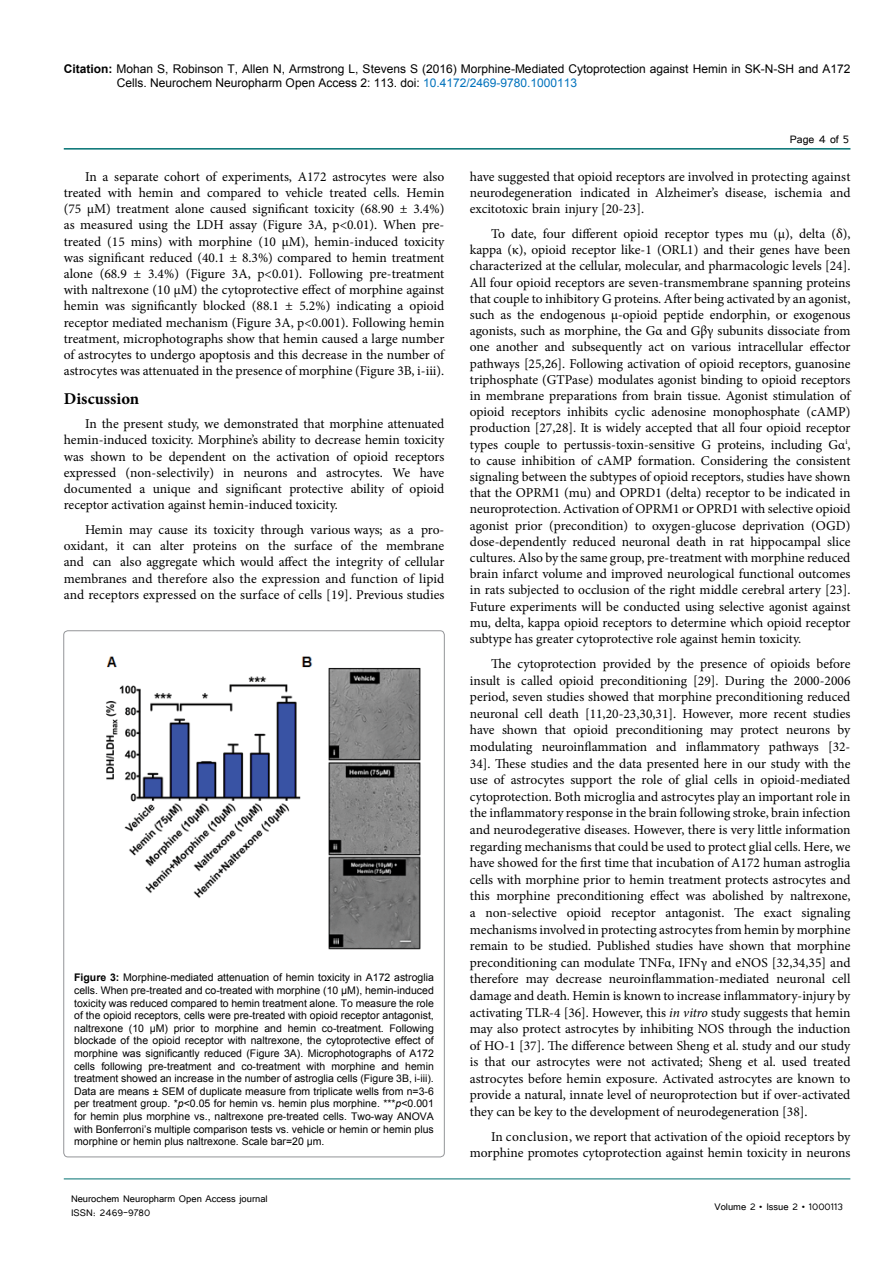
<style>
.page{position:relative;width:893px;height:1263px;background:#fff}
.page>*{position:absolute;margin:0;border:0;box-sizing:border-box;transform-origin:0 0}
.sd{font:700 16.5px "Minion Pro";color:#000}
.t1{font:13.5px/16.2px "Minion Pro";color:#000;text-align:justify}
.t2{font:13.5px "Tunga";color:#000}
.t3{font:12px/14.4px "Arial";color:#000}
.t4{font:12px/14.4px "Tunga";color:#000}
.t5{font:10.5px/12.6px "Arial";color:#000;text-align:justify}
.s1{font-weight:700}
.s2{color:#0072bc}
.s3{font-style:italic}
</style>
<div class="page">
<hr style="left:64px;top:148px;width:786px;height:2px;background:#007071">
<hr style="left:64px;top:1179px;width:786px;height:1px;background:#007071">
<img style="left:106px;top:656px;width:315px;height:294px">
<div style="left:78px;top:934px;width:104px;height:14px;background:#fff"></div>
<p class="t3" style="left:117px;top:61px;width:735px;text-indent:-53px"><span class="s1">Citation:</span> Mohan S, Robinson T, Allen N, Armstrong L, Stevens S (2016) Morphine-Mediated Cytoprotection against Hemin in SK-N-SH and A172<br>Cells. Neurochem Neuropharm Open Access 2: 113. doi: <span class="s2">10.4172/2469-9780.1000113</span></p>
<p class="t1" style="left:64px;top:168px;width:382px;text-indent:21px">In a separate cohort of experiments, A172 astrocytes were also treated with hemin and compared to vehicle treated cells. Hemin (75 µM) treatment alone caused significant toxicity (68.90 ± 3.4%) as measured using the LDH assay (Figure 3A, p&lt;0.01). When pre&shy;treated (15 mins) with morphine (10 µM), hemin-induced toxicity was significant reduced (40.1 ± 8.3%) compared to hemin treatment alone (68.9 ± 3.4%) (Figure 3A, p&lt;0.01). Following pre-treatment with naltrexone (10 µM) the cytoprotective effect of morphine against hemin was significantly blocked (88.1 ± 5.2%) indicating a opioid receptor mediated mechanism (Figure 3A, p&lt;0.001). Following hemin treatment, microphotographs show that hemin caused a large number of astrocytes to undergo apoptosis and this decrease in the number of astrocytes was attenuated in the presence of morphine (Figure 3B, i-iii).</p>
<p class="sd" style="left:64px;top:387px;width:77px">Discussion</p>
<p class="t1" style="left:64px;top:416px;width:382px;text-indent:21px">In the present study, we demonstrated that morphine attenuated hemin-induced toxicity. Morphine’s ability to decrease hemin toxicity was shown to be dependent on the activation of opioid receptors expressed (non-selectivily) in neurons and astrocytes. We have documented a unique and significant protective ability of opioid receptor activation against hemin-induced toxicity.</p>
<p class="t1" style="left:64px;top:522px;width:382px;text-indent:21px">Hemin may cause its toxicity through various ways; as a pro&shy;oxidant, it can alter proteins on the surface of the membrane and can also aggregate which would affect the integrity of cellular membranes and therefore also the expression and function of lipid and receptors expressed on the surface of cells [19]. Previous studies</p>
<p class="t5" style="left:74px;top:971px;width:361px"><span class="s1">Figure 3:</span> Morphine-mediated attenuation of hemin toxicity in A172 astroglia cells. When pre-treated and co-treated with morphine (10 µM), hemin-induced toxicity was reduced compared to hemin treatment alone. To measure the role of the opioid receptors, cells were pre-treated with opioid receptor antagonist, naltrexone (10 µM) prior to morphine and hemin co-treatment. Following blockade of the opioid receptor with naltrexone, the cytoprotective effect of morphine was significantly reduced (Figure 3A). Microphotographs of A172 cells following pre-treatment and co-treatment with morphine and hemin treatment showed an increase in the number of astroglia cells (Figure 3B, i-iii).<br>Data are means ± SEM of duplicate measure from triplicate wells from n=3-6 per treatment group. *<span class="s3">p</span>&lt;0.05 for hemin vs. hemin plus morphine. ***<span class="s3">p</span>&lt;0.001 for hemin plus morphine vs., naltrexone pre-treated cells. Two-way ANOVA with Bonferroni’s multiple comparison tests vs. vehicle or hemin or hemin plus morphine or hemin plus naltrexone. Scale bar=20 µm.</p>
<p class="t4" style="left:71px;top:1190px;width:198px">Neurochem Neuropharm Open Access journal<br>ISSN: 2469-9780</p>
<p class="t2" style="left:790px;top:131px;width:61px">Page 4 of 5</p>
<p class="t1" style="left:470px;top:168px;width:382px">have suggested that opioid receptors are involved in protecting against neurodegeneration indicated in Alzheimer’s disease, ischemia and excitotoxic brain injury [20-23].</p>
<p class="t1" style="left:470px;top:226px;width:382px;text-indent:21px">To date, four different opioid receptor types mu (μ), delta (δ), kappa (κ), opioid receptor like-1 (ORL1) and their genes have been characterized at the cellular, molecular, and pharmacologic levels [24].<br>All four opioid receptors are seven-transmembrane spanning proteins that couple to inhibitory G proteins. After being activated by an agonist, such as the endogenous μ-opioid peptide endorphin, or exogenous agonists, such as morphine, the Gα and Gβγ subunits dissociate from one another and subsequently act on various intracellular effector pathways [25,26]. Following activation of opioid receptors, guanosine triphosphate (GTPase) modulates agonist binding to opioid receptors in membrane preparations from brain tissue. Agonist stimulation of opioid receptors inhibits cyclic adenosine monophosphate (cAMP) production [27,28]. It is widely accepted that all four opioid receptor types couple to pertussis-toxin-sensitive G proteins, including Gα<sup>i</sup>, to cause inhibition of cAMP formation. Considering the consistent signaling between the subtypes of opioid receptors, studies have shown that the OPRM1 (mu) and OPRD1 (delta) receptor to be indicated in neuroprotection. Activation of OPRM1 or OPRD1 with selective opioid agonist prior (precondition) to oxygen-glucose deprivation (OGD) dose-dependently reduced neuronal death in rat hippocampal slice cultures. Also by the same group, pre-treatment with morphine reduced brain infarct volume and improved neurological functional outcomes in rats subjected to occlusion of the right middle cerebral artery [23].<br>Future experiments will be conducted using selective agonist against mu, delta, kappa opioid receptors to determine which opioid receptor subtype has greater cytoprotective role against hemin toxicity.</p>
<p class="t1" style="left:470px;top:655px;width:382px;line-height:16.6px;text-indent:21px">The cytoprotection provided by the presence of opioids before insult is called opioid preconditioning [29]. During the 2000-2006 period, seven studies showed that morphine preconditioning reduced neuronal cell death [11,20-23,30,31]. However, more recent studies have shown that opioid preconditioning may protect neurons by modulating neuroinflammation and inflammatory pathways [32- 34]. These studies and the data presented here in our study with the use of astrocytes support the role of glial cells in opioid-mediated cytoprotection. Both microglia and astrocytes play an important role in the inflammatory response in the brain following stroke, brain infection and neurodegerative diseases. However, there is very little information regarding mechanisms that could be used to protect glial cells. Here, we have showed for the first time that incubation of A172 human astroglia cells with morphine prior to hemin treatment protects astrocytes and this morphine preconditioning effect was abolished by naltrexone, a non-selective opioid receptor antagonist. The exact signaling mechanisms involved in protecting astrocytes from hemin by morphine remain to be studied. Published studies have shown that morphine preconditioning can modulate TNFα, IFNγ and eNOS [32,34,35] and therefore may decrease neuroinflammation-mediated neuronal cell damage and death. Hemin is known to increase inflammatory-injury by activating TLR-4 [36]. However, this <span class="s3">in vitro</span> study suggests that hemin may also protect astrocytes by inhibiting NOS through the induction of HO-1 [37]. The difference between Sheng et al. study and our study is that our astrocytes were not activated; Sheng et al. used treated astrocytes before hemin exposure. Activated astrocytes are known to provide a natural, innate level of neuroprotection but if over-activated they can be key to the development of neurodegeneration [38].</p>
<p class="t1" style="left:470px;top:1128px;width:382px;text-align:right">In conclusion, we report that activation of the opioid receptors by morphine promotes cytoprotection against hemin toxicity in neurons</p>
<p class="t4" style="left:714px;top:1199px;width:130px">Volume 2 • Issue 2 • 1000113</p>
</div>
